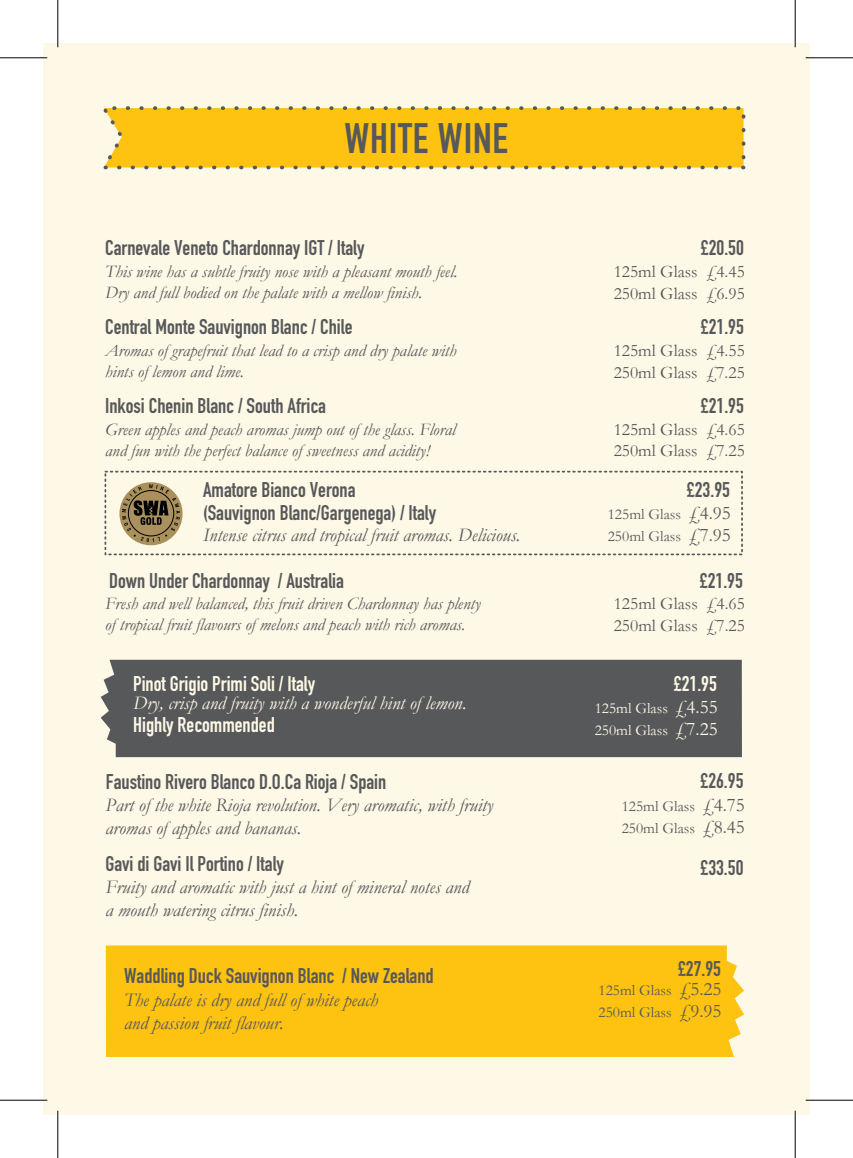
<style>
.page{position:relative;width:853px;height:1158px;background:#fff}
.page>*{position:absolute;margin:0;border:0;box-sizing:border-box;transform-origin:0 0}
.t1{font:700 42px "DIN Condensed";letter-spacing:.02em;color:#57585a}
.t2{font:700 21px/22.8px "DIN Condensed";color:#57585a}
.t3{font:700 21px "DIN Condensed";color:#fef8e6}
.t4{font:italic 19.25px/22.9px "Garamond";color:#57585a}
.t5{font:italic 19.25px "Garamond";color:#fef8e6}
.t6{font:italic 17.5px/21px "Garamond";color:#57585a}
.t7{font:17.5px/21.9px "Garamond";color:#57585a}
.t8{font:15.22px/21.9px "Garamond";color:#57585a}
.t9{font:15.22px/21.9px "Garamond";color:#fef8e6}
.s1{font-size:19.25px}
</style>
<div class="page">
<div style="left:43px;top:43px;width:766px;height:1071px;background:#fef8e6"></div>
<div style="left:106px;top:945px;width:637px;height:111px;background:#fec210"></div>
<div style="left:101px;top:659px;width:640px;height:98px;background:#57585a"></div>
<svg style="left:103px;top:106px;width:643px;height:64px;background:#f8c222"></svg>
<svg style="left:119px;top:482px;width:63px;height:63px"></svg>
<svg style="left:122px;top:484px;width:58px;height:58px;background:#8d7c58"></svg>
<div style="left:104px;top:470px;width:638px;height:85px;border:2px dashed #57585a"></div>
<hr style="left:0;top:57px;width:47px;height:2px;background:#fff">
<hr style="left:805px;top:57px;width:47px;height:2px;background:#fff">
<hr style="left:0;top:1098px;width:47px;height:3px;background:#fff">
<hr style="left:805px;top:1098px;width:47px;height:3px;background:#fff">
<hr style="left:57px;top:0;width:2px;height:47px;background:#fff">
<hr style="left:57px;top:1110px;width:2px;height:47px;background:#fff">
<hr style="left:793px;top:0;width:2px;height:47px;background:#fff">
<hr style="left:793px;top:1110px;width:2px;height:47px;background:#fff">
<hr style="left:0;top:57px;width:47px;height:1px;background:#000">
<hr style="left:805px;top:57px;width:47px;height:1px;background:#000">
<hr style="left:0;top:1099px;width:47px;height:1px;background:#000">
<hr style="left:805px;top:1099px;width:47px;height:1px;background:#000">
<hr style="left:57px;top:0;width:1px;height:47px;background:#000">
<hr style="left:57px;top:1110px;width:1px;height:47px;background:#000">
<hr style="left:794px;top:0;width:1px;height:47px;background:#000">
<hr style="left:794px;top:1110px;width:1px;height:47px;background:#000">
<h1 class="t1" style="left:344px;top:110px;width:165px">WHITE WINE</h1>
<p class="t2" style="left:105px;top:236px;width:261px">Carnevale Veneto Chardonnay IGT / Italy</p>
<p class="t6" style="left:105px;top:260px;width:354px">This wine has a subtle fruity nose with a pleasant mouth feel.<br>Dry and full bodied on the palate with a mellow finish.</p>
<p class="t2" style="left:105px;top:315px;width:249px">Central Monte Sauvignon Blanc / Chile</p>
<p class="t6" style="left:105px;top:340px;width:353px">Aromas of grapefruit that lead to a crisp and dry palate with hints of lemon and lime.</p>
<p class="t2" style="left:105px;top:394px;width:222px">Inkosi Chenin Blanc / South Africa</p>
<p class="t6" style="left:105px;top:418px;width:352px">Green apples and peach aromas jump out of the glass. Floral and fun with the perfect balance of sweetness and acidity!</p>
<p class="t2" style="left:203px;top:478px;width:234px">Amatore Bianco Verona<br>(Sauvignon Blanc/Gargenega) / Italy</p>
<p class="t4" style="left:203px;top:523px;width:319px">Intense citrus and tropical fruit aromas. Delicious.</p>
<p class="t2" style="left:109px;top:568px;width:236px">Down Under Chardonnay / Australia</p>
<p class="t6" style="left:105px;top:593px;width:377px">Fresh and well balanced, this fruit driven Chardonnay has plenty of tropical fruit flavours of melons and peach with rich aromas.</p>
<p class="t3" style="left:133px;top:669px;width:183px">Pinot Grigio Primi Soli / Italy</p>
<p class="t5" style="left:133px;top:690px;width:335px">Dry, crisp and fruity with a wonderful hint of lemon.</p>
<p class="t3" style="left:133px;top:710px;width:143px">Highly Recommended</p>
<p class="t2" style="left:700px;top:236px;width:44px">£20.50</p>
<p class="t7" style="left:613px;top:260px;width:133px">125ml Glass £4.45<br>250ml Glass £6.95</p>
<p class="t2" style="left:700px;top:315px;width:44px">£21.95</p>
<p class="t7" style="left:613px;top:339px;width:133px">125ml Glass £4.55<br>250ml Glass £7.25</p>
<p class="t2" style="left:700px;top:394px;width:44px">£21.95</p>
<p class="t7" style="left:613px;top:417px;width:133px">125ml Glass £4.65<br>250ml Glass £7.25</p>
<p class="t2" style="left:686px;top:478px;width:44px">£23.95</p>
<p class="t8" style="left:607px;top:503px;width:124px">125ml Glass <span class="s1">£4.95<br></span>250ml Glass <span class="s1">£7.95</span></p>
<p class="t2" style="left:699px;top:568px;width:44px">£21.95</p>
<p class="t7" style="left:613px;top:592px;width:133px">125ml Glass £4.65<br>250ml Glass £7.25</p>
<p class="t3" style="left:673px;top:669px;width:44px">£21.95</p>
<p class="t9" style="left:594px;top:696px;width:124px">125ml Glass <span class="s1">£4.55<br></span>250ml Glass <span class="s1">£7.25</span></p>
<p class="t2" style="left:700px;top:768px;width:44px">£26.95</p>
<p class="t2" style="left:106px;top:770px;width:282px">Faustino Rivero Blanco D.O.Ca Rioja / Spain</p>
<p class="t4" style="left:105px;top:793px;width:389px">Part of the white Rioja revolution. Very aromatic, with fruity aromas of apples and bananas.</p>
<p class="t8" style="left:621px;top:795px;width:124px">125ml Glass <span class="s1">£4.75<br></span>250ml Glass <span class="s1">£8.45</span></p>
<p class="t2" style="left:105px;top:851px;width:180px">Gavi di Gavi Il Portino / Italy</p>
<p class="t4" style="left:105px;top:874px;width:365px">Fruity and aromatic with just a hint of mineral notes and a mouth watering citrus finish.</p>
<p class="t2" style="left:700px;top:855px;width:44px">£33.50</p>
<p class="t2" style="left:677px;top:957px;width:44px">£27.95</p>
<p class="t2" style="left:124px;top:964px;width:311px">Waddling Duck Sauvignon Blanc / New Zealand</p>
<p class="t4" style="left:124px;top:988px;width:255px">The palate is dry and full of white peach and passion fruit flavour.</p>
<p class="t8" style="left:598px;top:978px;width:124px">125ml Glass <span class="s1">£5.25<br></span>250ml Glass <span class="s1">£9.95</span></p>
</div>
